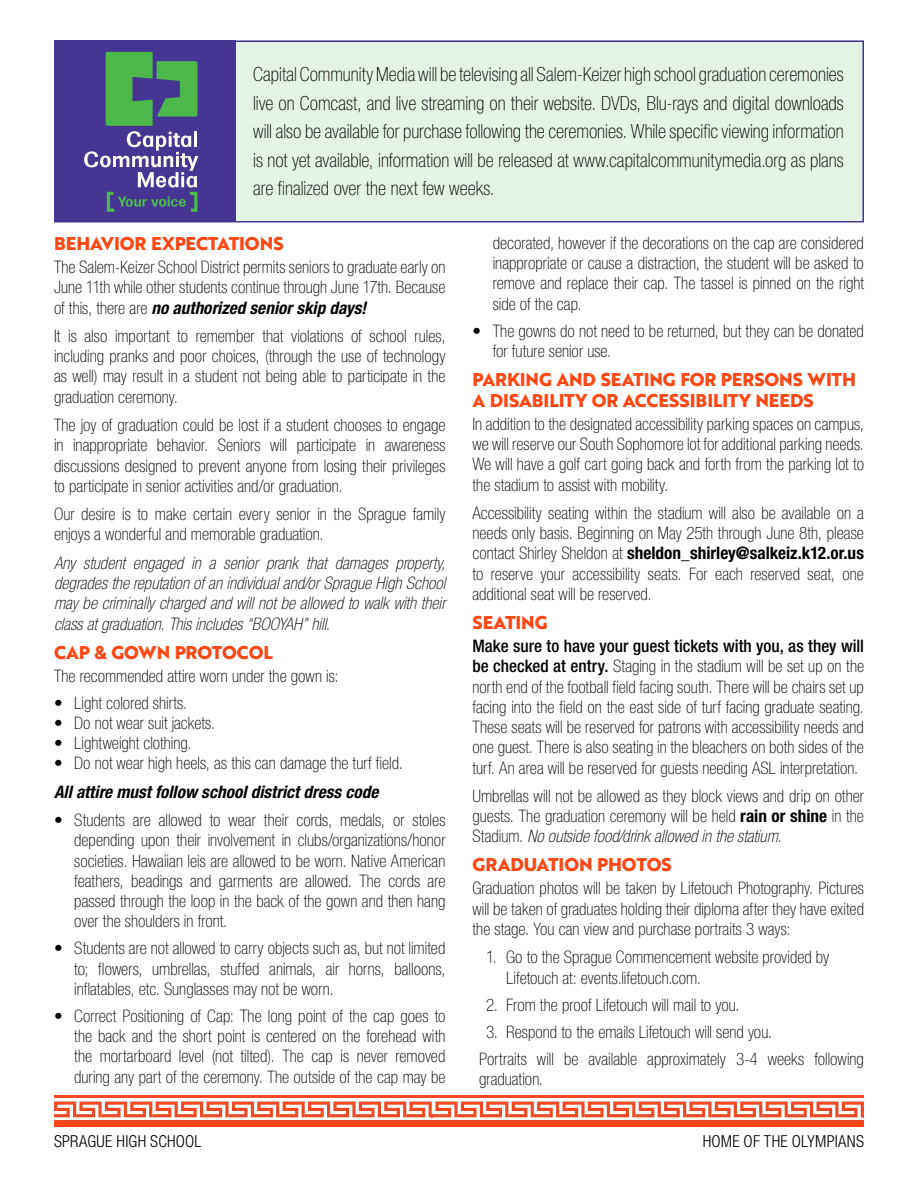
<style>
.page{position:relative;width:918px;height:1188px;background:#fff}
.page>*{position:absolute;margin:0;border:0;box-sizing:border-box;transform-origin:0 0}
.Body__Dark_Backgroun{font:100 condensed 19.5px/28.5px "Helvetica Neue LT Std";color:#000;text-align:justify}
.Sub-header{font:800 18px/21px "Brother 1816";color:#ff4713}
.Body{font:100 condensed 17.25px/20.2px "Helvetica Neue LT Std";color:#000;text-align:justify}
.Body-2{font:italic 100 condensed 17.25px/20.2px "Helvetica Neue LT Std";letter-spacing:.005em;color:#000;text-align:justify}
.Bullet_Text{font:100 condensed 17.25px/20.2px "Helvetica Neue LT Std";letter-spacing:.005em;color:#000;text-align:justify}
.Number_Text{font:100 condensed 17.25px/20.2px "Helvetica Neue LT Std";color:#000}
.Body-3{font:italic 700 condensed 17.25px "Helvetica Neue LT Std";letter-spacing:.005em;color:#000}
.t1{font:300 condensed 16.5px "Helvetica Neue LT Std";letter-spacing:.015em;color:#000}
.s1{font-weight:700;font-style:italic}
.s2{font-weight:700}
.s3{font-weight:500}
.s4{font-style:italic}
</style>
<div class="page">
<div style="left:54px;top:1120px;width:810px;height:7px;background:#ff4713"></div>
<div style="left:233px;top:40px;width:631px;height:182px;background:#e4f4e4"></div>
<hr style="left:432px;top:1095px;width:146px;height:3px;background:#ef4923">
<hr style="left:432px;top:1120px;width:146px;height:3px;background:#ef4923">
<hr style="left:54px;top:1095px;width:92px;height:3px;background:#ef4923">
<hr style="left:54px;top:1120px;width:92px;height:3px;background:#ef4923">
<hr style="left:578px;top:1095px;width:127px;height:3px;background:#ef4923">
<hr style="left:578px;top:1120px;width:127px;height:3px;background:#ef4923">
<hr style="left:146px;top:1095px;width:127px;height:3px;background:#ef4923">
<hr style="left:146px;top:1120px;width:127px;height:3px;background:#ef4923">
<hr style="left:705px;top:1095px;width:127px;height:3px;background:#ef4923">
<hr style="left:705px;top:1120px;width:127px;height:3px;background:#ef4923">
<hr style="left:273px;top:1095px;width:127px;height:3px;background:#ef4923">
<hr style="left:273px;top:1120px;width:127px;height:3px;background:#ef4923">
<hr style="left:832px;top:1095px;width:32px;height:3px;background:#ef4923">
<hr style="left:832px;top:1120px;width:32px;height:3px;background:#ef4923">
<hr style="left:400px;top:1095px;width:33px;height:3px;background:#ef4923">
<hr style="left:400px;top:1120px;width:33px;height:3px;background:#ef4923">
<svg style="left:54px;top:1102px;width:810px;height:15px"></svg>
<div style="left:54px;top:40px;width:181px;height:182px;background:#463593"></div>
<svg style="left:84px;top:52px;width:114px;height:160px"></svg>
<div style="left:54px;top:40px;width:810px;height:182px;border:2px solid #463593"></div>
<p class="Body__Dark_Backgroun" style="left:253px;top:60px;width:592px">Capital Community Media will be televising all Salem-Keizer high school graduation ceremonies live on Comcast, and live streaming on their website. DVDs, Blu-rays and digital downloads will also be available for purchase following the ceremonies. While specific viewing information is not yet available, information will be released at www.capitalcommunitymedia.org as plans are finalized over the next few weeks.</p>
<p class="Sub-header" style="left:54px;top:233px;width:231px">BEHAVIOR EXPECTATIONS</p>
<p class="Body" style="left:54px;top:257px;width:393px">The Salem-Keizer School District permits seniors to graduate early on June 11th while other students continue through June 17th. Because of this, there are <span class="s1">no authorized senior skip days!</span></p>
<p class="Body" style="left:54px;top:326px;width:393px">It is also important to remember that violations of school rules, including pranks and poor choices, (through the use of technology as well) may result in a student not being able to participate in the graduation ceremony.</p>
<p class="Body" style="left:54px;top:415px;width:393px">The joy of graduation could be lost if a student chooses to engage in inappropriate behavior. Seniors will participate in awareness discussions designed to prevent anyone from losing their privileges to participate in senior activities and/or graduation.</p>
<p class="Body" style="left:54px;top:504px;width:393px">Our desire is to make certain every senior in the Sprague family enjoys a wonderful and memorable graduation.</p>
<p class="Body-2" style="left:54px;top:553px;width:393px">Any student engaged in a senior prank that damages property, degrades the reputation of an individual and/or Sprague High School may be criminally charged and will not be allowed to walk with their class at graduation. This includes “BOOYAH” hill.</p>
<p class="Sub-header" style="left:54px;top:641px;width:220px">CAP &amp; GOWN PROTOCOL</p>
<p class="Body" style="left:54px;top:665px;width:286px">The recommended attire worn under the gown is:</p>
<p class="Body" style="left:54px;top:692px;width:135px">• Light colored shirts.</p>
<p class="Body" style="left:54px;top:713px;width:163px">• Do not wear suit jackets.</p>
<p class="Body" style="left:54px;top:733px;width:139px">• Lightweight clothing.</p>
<p class="Body" style="left:54px;top:753px;width:350px">• Do not wear high heels, as this can damage the turf field.</p>
<p class="Body-3" style="left:54px;top:781px;width:326px">All attire must follow school district dress code</p>
<p class="Body" style="left:74px;top:810px;width:373px;text-indent:-20px">• Students are allowed to wear their cords, medals, or stoles depending upon their involvement in clubs/organizations/honor societies. Hawaiian leis are allowed to be worn. Native American feathers, beadings and garments are allowed. The cords are passed through the loop in the back of the gown and then hang over the shoulders in front.</p>
<p class="Body" style="left:74px;top:938px;width:373px;text-indent:-20px">• Students are not allowed to carry objects such as, but not limited to; flowers, umbrellas, stuffed animals, air horns, balloons, inflatables, etc. Sunglasses may not be worn.</p>
<p class="Body" style="left:74px;top:1005px;width:373px;text-indent:-20px">• Correct Positioning of Cap: The long point of the cap goes to the back and the short point is centered on the forehead with the mortarboard level (not tilted). The cap is never removed during any part of the ceremony. The outside of the cap may be</p>
<p class="Body" style="left:493px;top:233px;width:373px">decorated, however if the decorations on the cap are considered inappropriate or cause a distraction, the student will be asked to remove and replace their cap. The tassel is pinned on the right side of the cap.</p>
<p class="Body" style="left:493px;top:320px;width:373px;text-indent:-20px">• The gowns do not need to be returned, but they can be donated for future senior use.</p>
<p class="Sub-header" style="left:472px;top:368px;width:385px">PARKING AND SEATING FOR PERSONS WITH<br>A DISABILITY OR ACCESSIBILITY NEEDS</p>
<p class="Body" style="left:472px;top:414px;width:393px">In addition to the designated accessibility parking spaces on campus, we will reserve our South Sophomore lot for additional parking needs.<br>We will have a golf cart going back and forth from the parking lot to the stadium to assist with mobility.</p>
<p class="Body" style="left:472px;top:503px;width:393px">Accessibility seating within the stadium will also be available on a needs only basis. Beginning on May 25th through June 8th, please contact Shirley Sheldon at <span class="s2">sheldon_shirley@salkeiz.k12.or.us </span>to reserve your accessibility seats. For each reserved seat, one additional seat will be reserved.</p>
<p class="Sub-header" style="left:472px;top:612px;width:77px">SEATING</p>
<p class="Body" style="left:472px;top:636px;width:393px"><span class="s3">Make sure to have your guest tickets with you, as they will be checked at entry.</span> Staging in the stadium will be set up on the north end of the football field facing south. There will be chairs set up facing into the field on the east side of turf facing graduate seating.<br>These seats will be reserved for patrons with accessibility needs and one guest. There is also seating in the bleachers on both sides of the turf. An area will be reserved for guests needing ASL interpretation.</p>
<p class="Body" style="left:472px;top:786px;width:393px">Umbrellas will not be allowed as they block views and drip on other guests. The graduation ceremony will be held <span class="s2">rain or shine</span> in the Stadium. <span class="s4">No outside food/drink allowed in the statium.</span></p>
<p class="Sub-header" style="left:472px;top:854px;width:201px">GRADUATION PHOTOS</p>
<p class="Bullet_Text" style="left:472px;top:878px;width:393px">Graduation photos will be taken by Lifetouch Photography. Pictures will be taken of graduates holding their diploma after they have exited the stage. You can view and purchase portraits 3 ways:</p>
<p class="Body" style="left:506px;top:947px;width:325px;text-indent:-20px">1. Go to the Sprague Commencement website provided by<br>Lifetouch at: events.lifetouch.com.</p>
<p class="Body" style="left:486px;top:994px;width:255px">2. From the proof Lifetouch will mail to you.</p>
<p class="Body" style="left:486px;top:1021px;width:288px">3. Respond to the emails Lifetouch will send you.</p>
<p class="Number_Text" style="left:479px;top:1048px;width:386px">Portraits will be available approximately 3-4 weeks following graduation.</p>
<p class="t1" style="left:54px;top:1131px;width:149px">SPRAGUE HIGH SCHOOL</p>
<p class="t1" style="left:703px;top:1131px;width:163px">HOME OF THE OLYMPIANS</p>
</div>
